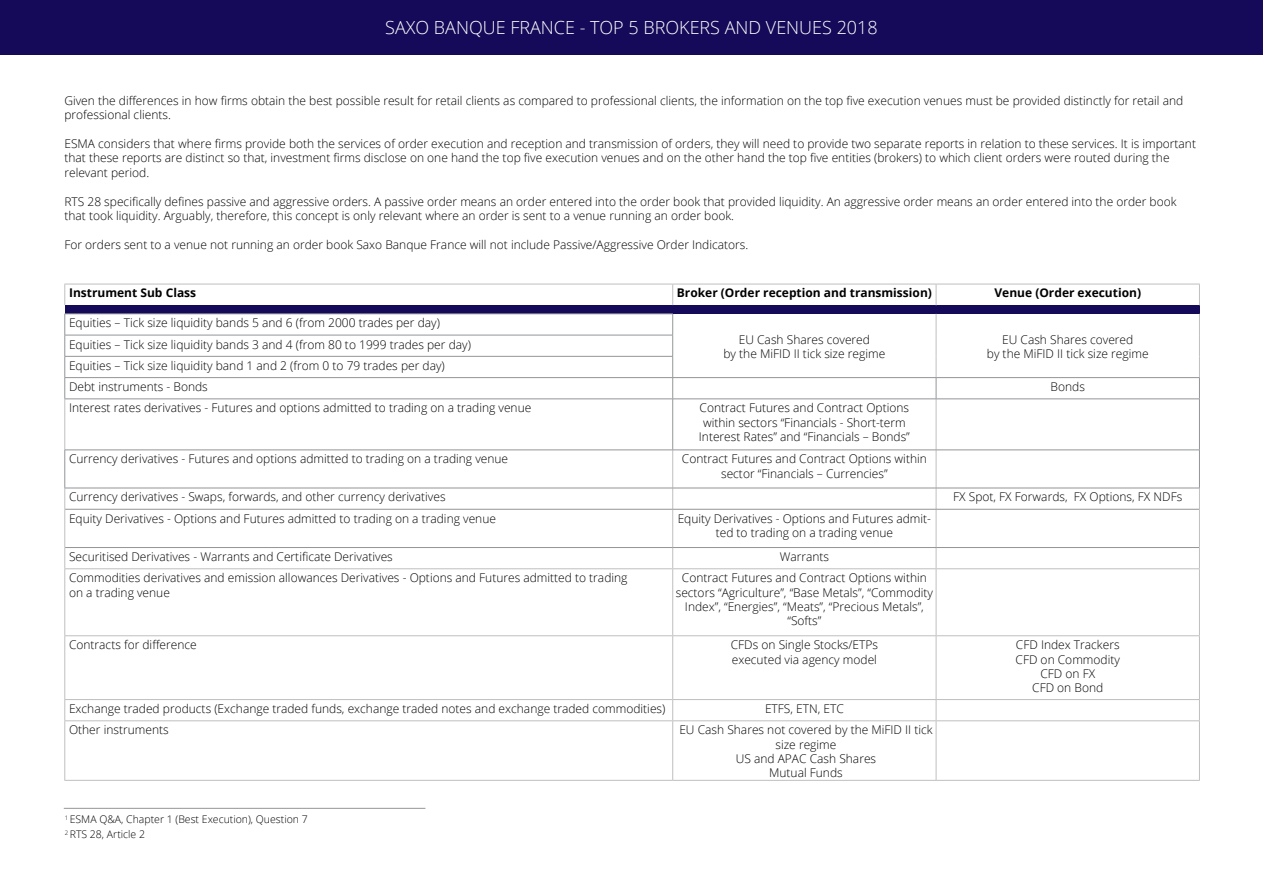
<style>
.page{position:relative;width:1263px;height:893px;background:#fff}
.page>*{position:absolute;margin:0;border:0;box-sizing:border-box;transform-origin:0 0}
.t1{font:300 18px "Open Sans";color:#fff}
.t2{font:300 12px/14.4px "Open Sans";color:#000;text-align:center}
.t3{font:700 12px "Open Sans";color:#000}
.t4{font:300 10.5px/15px "Open Sans";color:#000}
</style>
<div class="page">
<div style="left:65px;top:305px;width:1134px;height:9px;background:#150a59"></div>
<svg style="left:64px;top:285px;width:1px;height:20px"></svg>
<hr style="left:64px;top:284px;width:609px;height:1px;background:#bfbfbf">
<hr style="left:673px;top:284px;width:263px;height:1px;background:#bfbfbf">
<hr style="left:936px;top:284px;width:264px;height:1px;background:#bfbfbf">
<svg style="left:64px;top:488px;width:1px;height:21px"></svg>
<hr style="left:64px;top:509px;width:1px;height:38px;background:#bfbfbf">
<svg style="left:672px;top:284px;width:1px;height:21px"></svg>
<svg style="left:936px;top:284px;width:1px;height:21px"></svg>
<svg style="left:1199px;top:284px;width:1px;height:21px"></svg>
<hr style="left:936px;top:399px;width:1px;height:51px;background:#bfbfbf">
<hr style="left:672px;top:450px;width:1px;height:38px;background:#bfbfbf">
<hr style="left:936px;top:450px;width:1px;height:38px;background:#bfbfbf">
<svg style="left:672px;top:489px;width:1px;height:20px"></svg>
<svg style="left:936px;top:489px;width:1px;height:20px"></svg>
<svg style="left:1199px;top:488px;width:1px;height:21px"></svg>
<hr style="left:672px;top:509px;width:1px;height:38px;background:#bfbfbf">
<hr style="left:936px;top:509px;width:1px;height:38px;background:#bfbfbf">
<hr style="left:1199px;top:509px;width:1px;height:38px;background:#bfbfbf">
<svg style="left:64px;top:547px;width:1px;height:21px"></svg>
<hr style="left:64px;top:569px;width:1px;height:66px;background:#bfbfbf">
<hr style="left:64px;top:636px;width:1px;height:63px;background:#bfbfbf">
<svg style="left:64px;top:700px;width:1px;height:20px"></svg>
<hr style="left:64px;top:721px;width:1px;height:59px;background:#bfbfbf">
<hr style="left:64px;top:568px;width:609px;height:1px;background:#bfbfbf">
<hr style="left:673px;top:568px;width:263px;height:1px;background:#bfbfbf">
<hr style="left:936px;top:568px;width:264px;height:1px;background:#bfbfbf">
<hr style="left:64px;top:635px;width:609px;height:1px;background:#bfbfbf">
<hr style="left:673px;top:635px;width:263px;height:1px;background:#bfbfbf">
<hr style="left:936px;top:635px;width:264px;height:1px;background:#bfbfbf">
<hr style="left:64px;top:699px;width:609px;height:1px;background:#bfbfbf">
<hr style="left:673px;top:699px;width:263px;height:1px;background:#bfbfbf">
<hr style="left:936px;top:699px;width:264px;height:1px;background:#bfbfbf">
<hr style="left:64px;top:720px;width:609px;height:1px;background:#bfbfbf">
<hr style="left:673px;top:720px;width:263px;height:1px;background:#bfbfbf">
<hr style="left:936px;top:720px;width:264px;height:1px;background:#bfbfbf">
<hr style="left:64px;top:780px;width:609px;height:1px;background:#bfbfbf">
<hr style="left:673px;top:780px;width:263px;height:1px;background:#bfbfbf">
<hr style="left:936px;top:780px;width:264px;height:1px;background:#bfbfbf">
<svg style="left:672px;top:548px;width:1px;height:20px"></svg>
<svg style="left:936px;top:548px;width:1px;height:20px"></svg>
<svg style="left:1199px;top:547px;width:1px;height:21px"></svg>
<hr style="left:672px;top:569px;width:1px;height:66px;background:#bfbfbf">
<hr style="left:936px;top:569px;width:1px;height:66px;background:#bfbfbf">
<hr style="left:1199px;top:569px;width:1px;height:66px;background:#bfbfbf">
<hr style="left:672px;top:636px;width:1px;height:63px;background:#bfbfbf">
<hr style="left:936px;top:636px;width:1px;height:63px;background:#bfbfbf">
<hr style="left:1199px;top:636px;width:1px;height:63px;background:#bfbfbf">
<svg style="left:672px;top:700px;width:1px;height:20px"></svg>
<svg style="left:936px;top:700px;width:1px;height:20px"></svg>
<svg style="left:1199px;top:700px;width:1px;height:20px"></svg>
<hr style="left:672px;top:721px;width:1px;height:59px;background:#bfbfbf">
<hr style="left:936px;top:721px;width:1px;height:59px;background:#bfbfbf">
<hr style="left:1199px;top:721px;width:1px;height:59px;background:#bfbfbf">
<hr style="left:936px;top:377px;width:263px;height:1px;background:#939598">
<svg style="left:1199px;top:314px;width:1px;height:85px"></svg>
<hr style="left:673px;top:377px;width:263px;height:1px;background:#939598">
<svg style="left:936px;top:314px;width:1px;height:85px"></svg>
<hr style="left:65px;top:314px;width:608px;height:1px;background:#939598">
<hr style="left:65px;top:335px;width:608px;height:1px;background:#939598">
<hr style="left:65px;top:356px;width:608px;height:1px;background:#939598">
<svg style="left:65px;top:314px;width:1px;height:85px"></svg>
<svg style="left:672px;top:314px;width:1px;height:85px"></svg>
<hr style="left:65px;top:377px;width:608px;height:1px;background:#939598">
<hr style="left:65px;top:399px;width:607px;height:1px;background:#939598">
<hr style="left:65px;top:399px;width:1px;height:51px;background:#bfbfbf">
<hr style="left:672px;top:399px;width:264px;height:1px;background:#939598">
<hr style="left:672px;top:399px;width:1px;height:51px;background:#939598">
<hr style="left:936px;top:399px;width:263px;height:1px;background:#939598">
<hr style="left:1199px;top:399px;width:1px;height:51px;background:#939598">
<hr style="left:65px;top:450px;width:608px;height:1px;background:#939598">
<hr style="left:65px;top:450px;width:1px;height:38px;background:#939598">
<hr style="left:673px;top:450px;width:263px;height:1px;background:#939598">
<hr style="left:936px;top:450px;width:263px;height:1px;background:#939598">
<hr style="left:1199px;top:450px;width:1px;height:38px;background:#939598">
<hr style="left:65px;top:488px;width:608px;height:1px;background:#939598">
<hr style="left:673px;top:488px;width:263px;height:1px;background:#939598">
<hr style="left:936px;top:488px;width:263px;height:1px;background:#939598">
<hr style="left:65px;top:509px;width:608px;height:1px;background:#939598">
<hr style="left:673px;top:509px;width:263px;height:1px;background:#939598">
<hr style="left:936px;top:509px;width:263px;height:1px;background:#939598">
<hr style="left:65px;top:547px;width:608px;height:1px;background:#939598">
<hr style="left:673px;top:547px;width:263px;height:1px;background:#939598">
<hr style="left:936px;top:547px;width:263px;height:1px;background:#939598">
<hr style="left:64px;top:808px;width:361px;height:1px;background:#939598">
<div style="left:0;top:0;width:1263px;height:54px;background:#150a59"></div>
<h1 class="t1" style="left:385px;top:15px;width:494px">SAXO BANQUE FRANCE - TOP 5 BROKERS AND VENUES 2018</h1>
<p class="t2" style="left:64px;top:93px;width:1120px;text-align:left">Given the differences in how firms obtain the best possible result for retail clients as compared to professional clients, the information on the top five execution venues must be provided distinctly for retail and professional clients.</p>
<p class="t2" style="left:64px;top:136px;width:1133px;text-align:left">ESMA considers that where firms provide both the services of order execution and reception and transmission of orders, they will need to provide two separate reports in relation to these services. It is important that these reports are distinct so that, investment firms disclose on one hand the top five execution venues and on the other hand the top five entities (brokers) to which client orders were routed during the relevant period.</p>
<p class="t2" style="left:64px;top:194px;width:1114px;text-align:left">RTS 28 specifically defines passive and aggressive orders. A passive order means an order entered into the order book that provided liquidity. An aggressive order means an order entered into the order book that took liquidity. Arguably, therefore, this concept is only relevant where an order is sent to a venue running an order book.</p>
<p class="t2" style="left:64px;top:237px;width:685px">For orders sent to a venue not running an order book Saxo Banque France will not include Passive/Aggressive Order Indicators.</p>
<p class="t3" style="left:69px;top:285px;width:129px">Instrument Sub Class</p>
<p class="t3" style="left:677px;top:285px;width:257px">Broker (Order reception and transmission)</p>
<p class="t3" style="left:994px;top:285px;width:148px">Venue (Order execution)</p>
<p class="t2" style="left:69px;top:315px;width:372px">Equities – Tick size liquidity bands 5 and 6 (from 2000 trades per day)</p>
<p class="t2" style="left:723px;top:332px;width:163px">EU Cash Shares covered<br>by the MiFID II tick size regime</p>
<p class="t2" style="left:987px;top:332px;width:163px">EU Cash Shares covered<br>by the MiFID II tick size regime</p>
<p class="t2" style="left:69px;top:333px;width:403px;line-height:21.3px;text-align:left">Equities – Tick size liquidity bands 3 and 4 (from 80 to 1999 trades per day)<br>Equities – Tick size liquidity band 1 and 2 (from 0 to 79 trades per day)<br>Debt instruments - Bonds</p>
<p class="t2" style="left:1050px;top:379px;width:36px">Bonds</p>
<p class="t2" style="left:69px;top:400px;width:464px">Interest rates derivatives - Futures and options admitted to trading on a trading venue</p>
<p class="t2" style="left:699px;top:400px;width:212px">Contract Futures and Contract Options within sectors “Financials - Short-term<br>Interest Rates” and “Financials – Bonds”</p>
<p class="t2" style="left:69px;top:451px;width:441px">Currency derivatives - Futures and options admitted to trading on a trading venue</p>
<p class="t2" style="left:682px;top:451px;width:246px">Contract Futures and Contract Options within sector “Financials – Currencies”</p>
<p class="t2" style="left:69px;top:490px;width:378px">Currency derivatives - Swaps, forwards, and other currency derivatives</p>
<p class="t2" style="left:953px;top:490px;width:230px">FX Spot, FX Forwards, FX Options, FX NDFs</p>
<p class="t2" style="left:69px;top:511px;width:428px">Equity Derivatives - Options and Futures admitted to trading on a trading venue</p>
<p class="t2" style="left:678px;top:511px;width:255px">Equity Derivatives - Options and Futures admit&shy;ted to trading on a trading venue</p>
<p class="t2" style="left:69px;top:549px;width:325px">Securitised Derivatives - Warrants and Certificate Derivatives</p>
<p class="t2" style="left:780px;top:549px;width:51px">Warrants</p>
<p class="t2" style="left:69px;top:570px;width:560px;text-align:left">Commodities derivatives and emission allowances Derivatives - Options and Futures admitted to trading on a trading venue</p>
<p class="t2" style="left:676px;top:570px;width:259px">Contract Futures and Contract Options within sectors “Agriculture”, “Base Metals”, “Commodity Index”, “Energies”, “Meats”, “Precious Metals”, “Softs”</p>
<p class="t2" style="left:69px;top:637px;width:129px">Contracts for difference</p>
<p class="t2" style="left:731px;top:637px;width:149px;text-align:left">CFDs on Single Stocks/ETPs executed via agency model</p>
<p class="t2" style="left:1015px;top:637px;width:106px">CFD Index Trackers<br>CFD on Commodity<br>CFD on FX<br>CFD on Bond</p>
<p class="t2" style="left:69px;top:701px;width:598px">Exchange traded products (Exchange traded funds, exchange traded notes and exchange traded commodities)</p>
<p class="t2" style="left:765px;top:701px;width:80px">ETFS, ETN, ETC</p>
<p class="t2" style="left:69px;top:722px;width:101px">Other instruments</p>
<p class="t2" style="left:679px;top:722px;width:255px">EU Cash Shares not covered by the MiFID II tick size regime<br>US and APAC Cash Shares<br>Mutual Funds</p>
<p class="t4" style="left:65px;top:812px;width:245px"><sup>1</sup> ESMA Q&amp;A, Chapter 1 (Best Execution), Question 7<br><sup>2</sup> RTS 28, Article 2</p>
</div>
